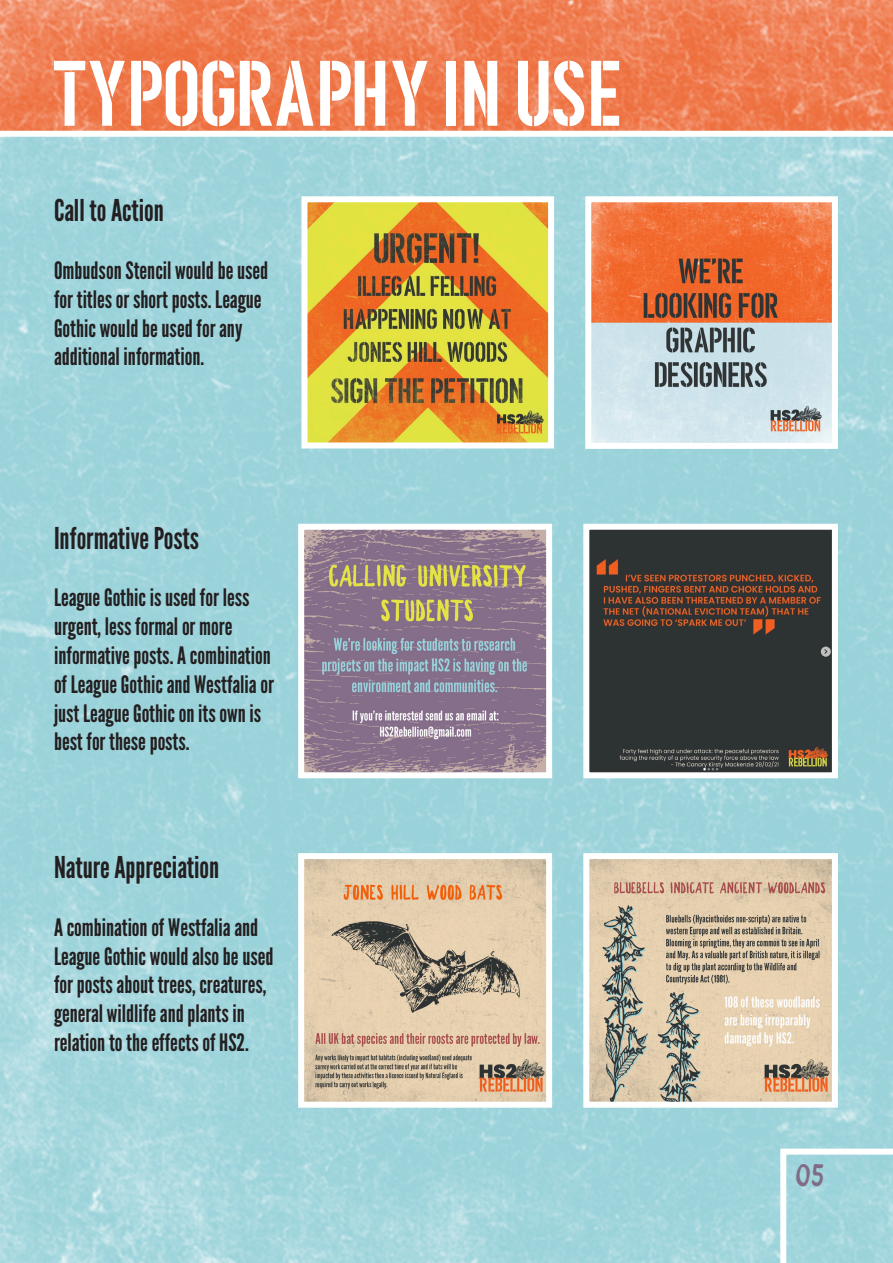
<style>
.page{position:relative;width:893px;height:1263px;background:#fff}
.page>*{position:absolute;margin:0;border:0;box-sizing:border-box;transform-origin:0 0}
.t1{font:90px "Ombudsman Stencil";color:#fff}
.t2{font:30px "League Gothic";color:#231f20}
.t3{font:30px "Westfalia";color:#816c87}
.t4{font:24px/28.8px "League Gothic";color:#231f20}
</style>
<div class="page">
<img style="left:0;top:0;width:893px;height:1263px">
<div style="left:0;top:131px;width:893px;height:6px;background:#fff"></div>
<img style="left:308px;top:203px;width:239px;height:238px">
<div style="left:301px;top:196px;width:253px;height:252px;border:6px solid #fff"></div>
<img style="left:592px;top:203px;width:239px;height:239px">
<div style="left:585px;top:196px;width:253px;height:253px;border:6px solid #fff"></div>
<img style="left:590px;top:531px;width:241px;height:240px">
<div style="left:583px;top:524px;width:255px;height:254px;border:6px solid #fff"></div>
<img style="left:590px;top:860px;width:241px;height:241px">
<div style="left:583px;top:853px;width:255px;height:255px;border:6px solid #fff"></div>
<img style="left:305px;top:531px;width:240px;height:240px">
<div style="left:298px;top:524px;width:254px;height:254px;border:6px solid #fff"></div>
<img style="left:305px;top:860px;width:240px;height:241px">
<div style="left:298px;top:853px;width:254px;height:255px;border:6px solid #fff"></div>
<svg style="left:780px;top:1148px;width:113px;height:115px;background:#abd9e0"></svg>
<p class="t1" style="left:54px;top:47px;width:571px">TYPOGRAPHY IN USE</p>
<p class="t2" style="left:54px;top:193px;width:111px">Call to Action</p>
<p class="t4" style="left:54px;top:256px;width:216px">Ombudson Stencil would be used for titles or short posts. League<br>Gothic would be used for any additional information.</p>
<p class="t2" style="left:54px;top:520px;width:146px">Informative Posts</p>
<p class="t4" style="left:54px;top:583px;width:197px">League Gothic is used for less urgent, less formal or more</p>
<p class="t4" style="left:54px;top:641px;width:221px">informative posts. A combination of League Gothic and Westfalia or just League Gothic on its own is best for these posts.</p>
<p class="t2" style="left:54px;top:850px;width:167px">Nature Appreciation</p>
<p class="t4" style="left:54px;top:913px;width:221px">A combination of Westfalia and<br>League Gothic would also be used for posts about trees, creatures, general wildlife and plants in relation to the effects of HS2.</p>
<p class="t3" style="left:796px;top:1162px;width:30px">05</p>
</div>
